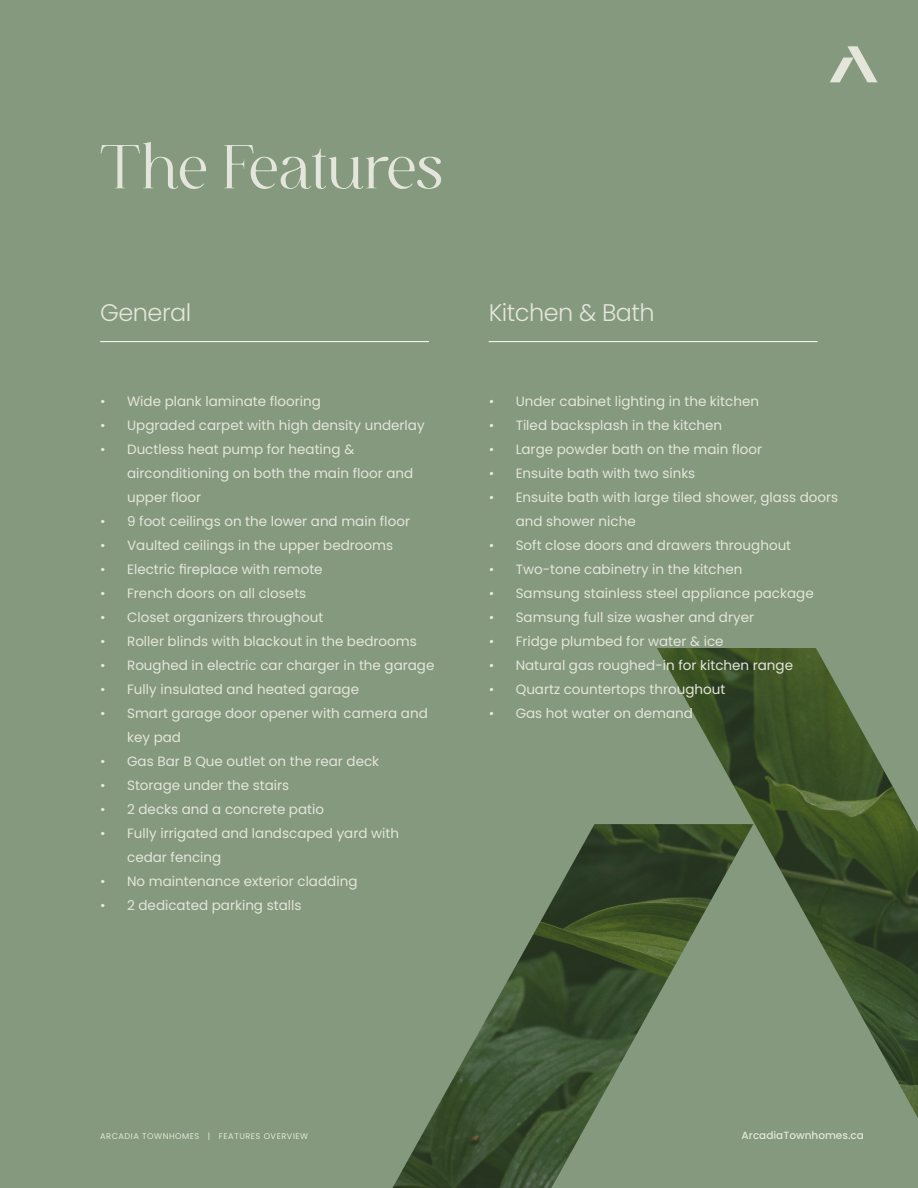
<style>
.page{position:relative;width:918px;height:1188px;background:#84997d}
.page>*{position:absolute;margin:0;border:0;box-sizing:border-box;transform-origin:0 0}
.t1{font:61.8px "Cotta";letter-spacing:-.02em;color:#e4e6dc}
.t2{font:300 24px "Poppins";letter-spacing:-.02em;color:#e4e6dc}
.t3{font:13.5px/24px "Poppins";color:#e4e6dc}
.t4{font:500 10.5px "Poppins";color:#e4e6dc}
.t5{font:8.25px "Poppins";letter-spacing:.06em;color:#e4e6dc}
</style>
<div class="page">
<img style="left:393px;top:648px;width:525px;height:540px">
<hr style="left:100px;top:341px;width:329px;height:1px;background:#fff">
<hr style="left:489px;top:341px;width:329px;height:1px;background:#fff">
<svg style="left:830px;top:46px;width:47px;height:36px"></svg>
<p class="t1" style="left:99px;top:142px;width:346px">The Features</p>
<p class="t2" style="left:100px;top:299px;width:93px">General</p>
<p class="t3" style="left:100px;top:389px;width:222px">• Wide plank laminate flooring</p>
<p class="t3" style="left:100px;top:413px;width:326px">• Upgraded carpet with high density underlay</p>
<p class="t3" style="left:127px;top:437px;width:288px;text-indent:-27px">• Ductless heat pump for heating &amp; airconditioning on both the main floor and upper floor</p>
<p class="t3" style="left:100px;top:509px;width:311px">• 9 foot ceilings on the lower and main floor</p>
<p class="t3" style="left:100px;top:533px;width:295px">• Vaulted ceilings in the upper bedrooms</p>
<p class="t3" style="left:100px;top:557px;width:224px">• Electric fireplace with remote</p>
<p class="t3" style="left:100px;top:581px;width:208px">• French doors on all closets</p>
<p class="t3" style="left:100px;top:605px;width:225px">• Closet organizers throughout</p>
<p class="t3" style="left:100px;top:629px;width:318px">• Roller blinds with blackout in the bedrooms</p>
<p class="t3" style="left:100px;top:653px;width:336px">• Roughed in electric car charger in the garage</p>
<p class="t3" style="left:100px;top:677px;width:260px">• Fully insulated and heated garage</p>
<p class="t3" style="left:127px;top:701px;width:302px;text-indent:-27px">• Smart garage door opener with camera and key pad</p>
<p class="t3" style="left:100px;top:749px;width:281px">• Gas Bar B Que outlet on the rear deck</p>
<p class="t3" style="left:100px;top:773px;width:191px">• Storage under the stairs</p>
<p class="t3" style="left:100px;top:797px;width:225px">• 2 decks and a concrete patio</p>
<p class="t3" style="left:127px;top:821px;width:274px;text-indent:-27px">• Fully irrigated and landscaped yard with cedar fencing</p>
<p class="t3" style="left:100px;top:869px;width:259px">• No maintenance exterior cladding</p>
<p class="t3" style="left:100px;top:893px;width:203px">• 2 dedicated parking stalls</p>
<p class="t2" style="left:489px;top:299px;width:168px">Kitchen &amp; Bath</p>
<p class="t3" style="left:489px;top:389px;width:272px">• Under cabinet lighting in the kitchen</p>
<p class="t3" style="left:489px;top:413px;width:235px">• Tiled backsplash in the kitchen</p>
<p class="t3" style="left:489px;top:437px;width:275px">• Large powder bath on the main floor</p>
<p class="t3" style="left:489px;top:461px;width:208px">• Ensuite bath with two sinks</p>
<p class="t3" style="left:516px;top:485px;width:324px;text-indent:-27px">• Ensuite bath with large tiled shower, glass doors and shower niche</p>
<p class="t3" style="left:489px;top:533px;width:304px">• Soft close doors and drawers throughout</p>
<p class="t3" style="left:489px;top:557px;width:255px">• Two-tone cabinetry in the kitchen</p>
<p class="t3" style="left:489px;top:581px;width:327px">• Samsung stainless steel appliance package</p>
<p class="t3" style="left:489px;top:605px;width:267px">• Samsung full size washer and dryer</p>
<p class="t3" style="left:489px;top:629px;width:236px">• Fridge plumbed for water &amp; ice</p>
<p class="t3" style="left:489px;top:653px;width:306px">• Natural gas roughed-in for kitchen range</p>
<p class="t3" style="left:489px;top:677px;width:238px">• Quartz countertops throughout</p>
<p class="t3" style="left:489px;top:701px;width:206px">• Gas hot water on demand</p>
<p class="t5" style="left:100px;top:1131px;width:210px">ARCADIA TOWNHOMES | FEATURES OVERVIEW</p>
<p class="t4" style="left:742px;top:1129px;width:124px">ArcadiaTownhomes.ca</p>
</div>
